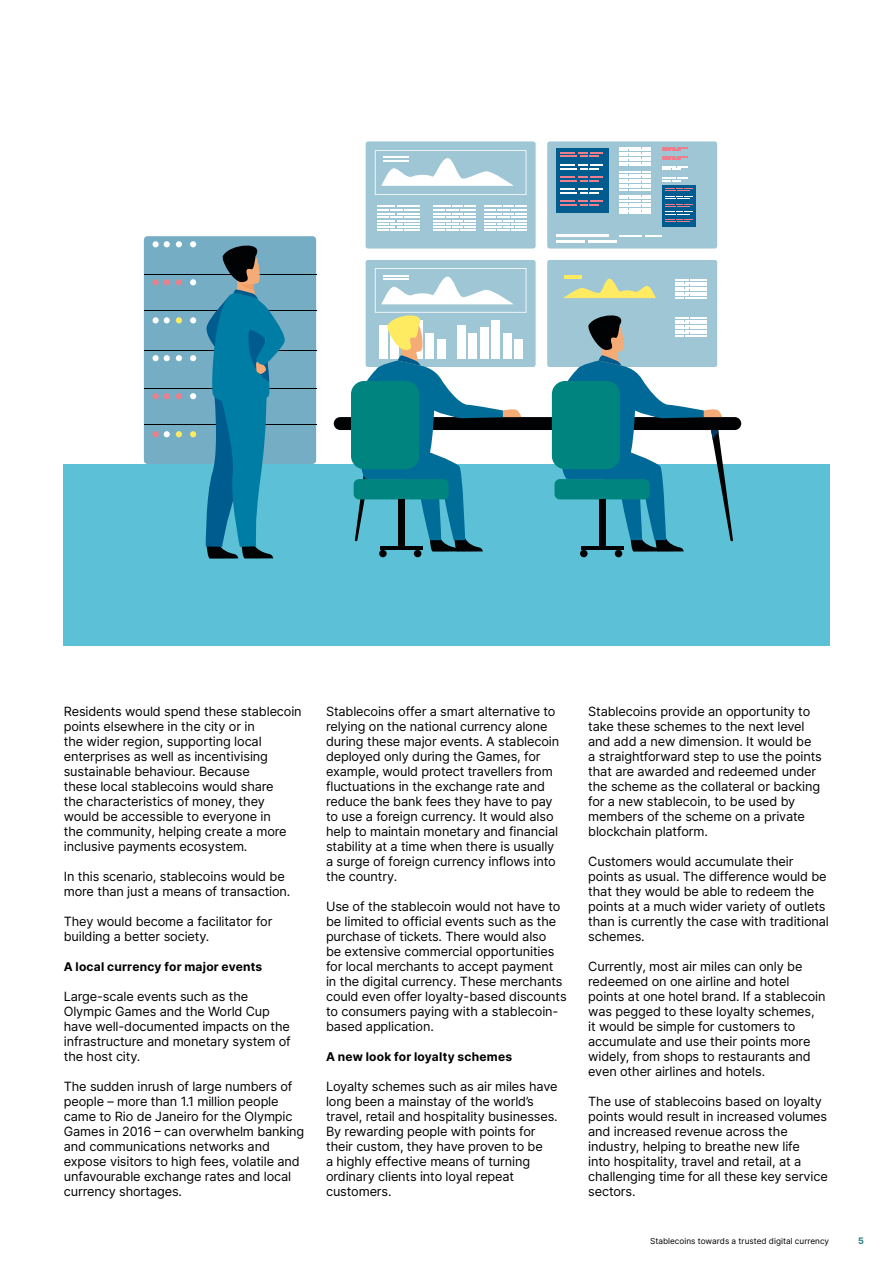
<style>
.page{position:relative;width:893px;height:1263px;background:#fff}
.page>*{position:absolute;margin:0;border:0;box-sizing:border-box;transform-origin:0 0}
.t1{font:12.75px/15px "Inter";letter-spacing:-.01em;color:#000}
.t2{font:700 12px "Inter";letter-spacing:.02em;color:#000}
.t3{font:700 9px "Inter";color:#238082}
.t4{font:8.25px "Inter";color:#000}
</style>
<div class="page">
<div style="left:547px;top:260px;width:170px;height:107px;background:#9fc6d5;border-radius:3px"></div>
<div style="left:366px;top:260px;width:170px;height:107px;background:#9fc6d5;border-radius:3px"></div>
<div style="left:144px;top:236px;width:172px;height:228px;background:#75adc4;border-radius:4px"></div>
<div style="left:547px;top:141px;width:170px;height:107px;background:#9fc6d5;border-radius:3px"></div>
<div style="left:366px;top:141px;width:170px;height:107px;background:#9fc6d5;border-radius:3px"></div>
<div style="left:64px;top:464px;width:765px;height:182px;background:#5cc1d6"></div>
<svg style="left:662px;top:147px;width:26px;height:13px"></svg>
<svg style="left:662px;top:166px;width:26px;height:4px"></svg>
<svg style="left:662px;top:177px;width:26px;height:4px"></svg>
<svg style="left:377px;top:205px;width:43px;height:26px"></svg>
<svg style="left:433px;top:205px;width:43px;height:26px"></svg>
<svg style="left:484px;top:205px;width:43px;height:26px"></svg>
<svg style="left:619px;top:147px;width:32px;height:67px"></svg>
<svg style="left:675px;top:279px;width:32px;height:19px"></svg>
<svg style="left:563px;top:275px;width:93px;height:23px"></svg>
<svg style="left:375px;top:150px;width:151px;height:45px"></svg>
<div style="left:556px;top:148px;width:53px;height:65px;background:#005c8e"></div>
<svg style="left:561px;top:176px;width:42px;height:5px"></svg>
<svg style="left:561px;top:189px;width:42px;height:5px"></svg>
<svg style="left:561px;top:152px;width:42px;height:5px"></svg>
<svg style="left:561px;top:164px;width:42px;height:5px"></svg>
<svg style="left:561px;top:201px;width:42px;height:5px"></svg>
<div style="left:662px;top:185px;width:34px;height:42px;background:#005c8e"></div>
<svg style="left:665px;top:188px;width:27px;height:34px"></svg>
<hr style="left:556px;top:235px;width:52px;height:2px;background:#fff">
<hr style="left:556px;top:240px;width:29px;height:3px;background:#fff">
<hr style="left:589px;top:240px;width:28px;height:3px;background:#fff">
<svg style="left:619px;top:235px;width:42px;height:1px"></svg>
<svg style="left:153px;top:431px;width:17px;height:6px"></svg>
<svg style="left:190px;top:431px;width:6px;height:6px"></svg>
<svg style="left:176px;top:431px;width:6px;height:6px"></svg>
<svg style="left:153px;top:393px;width:17px;height:6px"></svg>
<svg style="left:190px;top:393px;width:6px;height:6px"></svg>
<svg style="left:176px;top:393px;width:6px;height:6px"></svg>
<svg style="left:153px;top:355px;width:17px;height:6px"></svg>
<svg style="left:190px;top:355px;width:6px;height:6px"></svg>
<svg style="left:176px;top:355px;width:6px;height:6px"></svg>
<svg style="left:153px;top:317px;width:17px;height:6px"></svg>
<svg style="left:190px;top:317px;width:6px;height:6px"></svg>
<svg style="left:176px;top:317px;width:6px;height:6px"></svg>
<svg style="left:153px;top:279px;width:17px;height:6px"></svg>
<svg style="left:190px;top:279px;width:6px;height:6px"></svg>
<svg style="left:176px;top:279px;width:6px;height:6px"></svg>
<svg style="left:153px;top:241px;width:17px;height:6px"></svg>
<svg style="left:190px;top:241px;width:6px;height:6px"></svg>
<svg style="left:176px;top:241px;width:6px;height:6px"></svg>
<div style="left:334px;top:417px;width:407px;height:13px;background:#000204;border-radius:6px"></div>
<div style="left:552px;top:381px;width:68px;height:88px;background:#008480;border-radius:13px"></div>
<div style="left:555px;top:479px;width:94px;height:20px;background:#008480;border-radius:5px"></div>
<svg style="left:557px;top:311px;width:176px;height:241px"></svg>
<hr style="left:581px;top:547px;width:42px;height:3px;background:#000204">
<div style="left:580px;top:550px;width:8px;height:7px;background:#000204;border-radius:50%"></div>
<div style="left:615px;top:550px;width:7px;height:7px;background:#000204;border-radius:50%"></div>
<div style="left:351px;top:381px;width:68px;height:88px;background:#008480;border-radius:13px"></div>
<div style="left:354px;top:479px;width:95px;height:20px;background:#008480;border-radius:5px"></div>
<svg style="left:355px;top:268px;width:171px;height:284px"></svg>
<hr style="left:380px;top:547px;width:42px;height:3px;background:#000204">
<div style="left:379px;top:550px;width:8px;height:7px;background:#000204;border-radius:50%"></div>
<div style="left:414px;top:550px;width:7px;height:7px;background:#000204;border-radius:50%"></div>
<hr style="left:144px;top:424px;width:172px;height:1px;background:#000204">
<hr style="left:144px;top:388px;width:172px;height:1px;background:#000204">
<hr style="left:144px;top:350px;width:172px;height:1px;background:#000204">
<hr style="left:144px;top:310px;width:172px;height:1px;background:#000204">
<hr style="left:144px;top:274px;width:172px;height:1px;background:#000204">
<svg style="left:205px;top:245px;width:80px;height:314px"></svg>
<p class="t1" style="left:64px;top:704px;width:239px">Residents would spend these stablecoin points elsewhere in the city or in<br>the wider region, supporting local enterprises as well as incentivising sustainable behaviour. Because<br>these local stablecoins would share<br>the characteristics of money, they would be accessible to everyone in<br>the community, helping create a more inclusive payments ecosystem.</p>
<p class="t1" style="left:64px;top:869px;width:228px">In this scenario, stablecoins would be more than just a means of transaction.</p>
<p class="t1" style="left:64px;top:914px;width:210px">They would become a facilitator for building a better society.</p>
<p class="t2" style="left:64px;top:958px;width:200px">A local currency for major events</p>
<p class="t1" style="left:64px;top:989px;width:229px">Large-scale events such as the<br>Olympic Games and the World Cup have well-documented impacts on the infrastructure and monetary system of the host city.</p>
<p class="t1" style="left:64px;top:1079px;width:242px">The sudden inrush of large numbers of people – more than 1.1 million people came to Rio de Janeiro for the Olympic Games in 2016 – can overwhelm banking and communications networks and expose visitors to high fees, volatile and unfavourable exchange rates and local currency shortages.</p>
<p class="t1" style="left:326px;top:704px;width:235px">Stablecoins offer a smart alternative to relying on the national currency alone during these major events. A stablecoin deployed only during the Games, for example, would protect travellers from fluctuations in the exchange rate and reduce the bank fees they have to pay to use a foreign currency. It would also help to maintain monetary and financial stability at a time when there is usually a surge of foreign currency inflows into the country.</p>
<p class="t1" style="left:326px;top:899px;width:242px">Use of the stablecoin would not have to be limited to official events such as the purchase of tickets. There would also<br>be extensive commercial opportunities for local merchants to accept payment in the digital currency. These merchants could even offer loyalty-based discounts to consumers paying with a stablecoin&shy;based application.</p>
<p class="t2" style="left:326px;top:1048px;width:188px">A new look for loyalty schemes</p>
<p class="t1" style="left:326px;top:1079px;width:233px">Loyalty schemes such as air miles have long been a mainstay of the world’s travel, retail and hospitality businesses.<br>By rewarding people with points for their custom, they have proven to be<br>a highly effective means of turning ordinary clients into loyal repeat customers.</p>
<p class="t1" style="left:588px;top:704px;width:235px">Stablecoins provide an opportunity to take these schemes to the next level and add a new dimension. It would be a straightforward step to use the points that are awarded and redeemed under the scheme as the collateral or backing for a new stablecoin, to be used by members of the scheme on a private blockchain platform.</p>
<p class="t1" style="left:588px;top:854px;width:242px">Customers would accumulate their points as usual. The difference would be that they would be able to redeem the points at a much wider variety of outlets than is currently the case with traditional schemes.</p>
<p class="t1" style="left:588px;top:959px;width:239px">Currently, most air miles can only be redeemed on one airline and hotel points at one hotel brand. If a stablecoin was pegged to these loyalty schemes,<br>it would be simple for customers to accumulate and use their points more widely, from shops to restaurants and even other airlines and hotels.</p>
<p class="t1" style="left:588px;top:1094px;width:241px">The use of stablecoins based on loyalty points would result in increased volumes and increased revenue across the industry, helping to breathe new life<br>into hospitality, travel and retail, at a challenging time for all these key service sectors.</p>
<p class="t4" style="left:650px;top:1234px;width:181px">Stablecoins towards a trusted digital currency</p>
<p class="t3" style="left:858px;top:1234px;width:7px">5</p>
</div>
